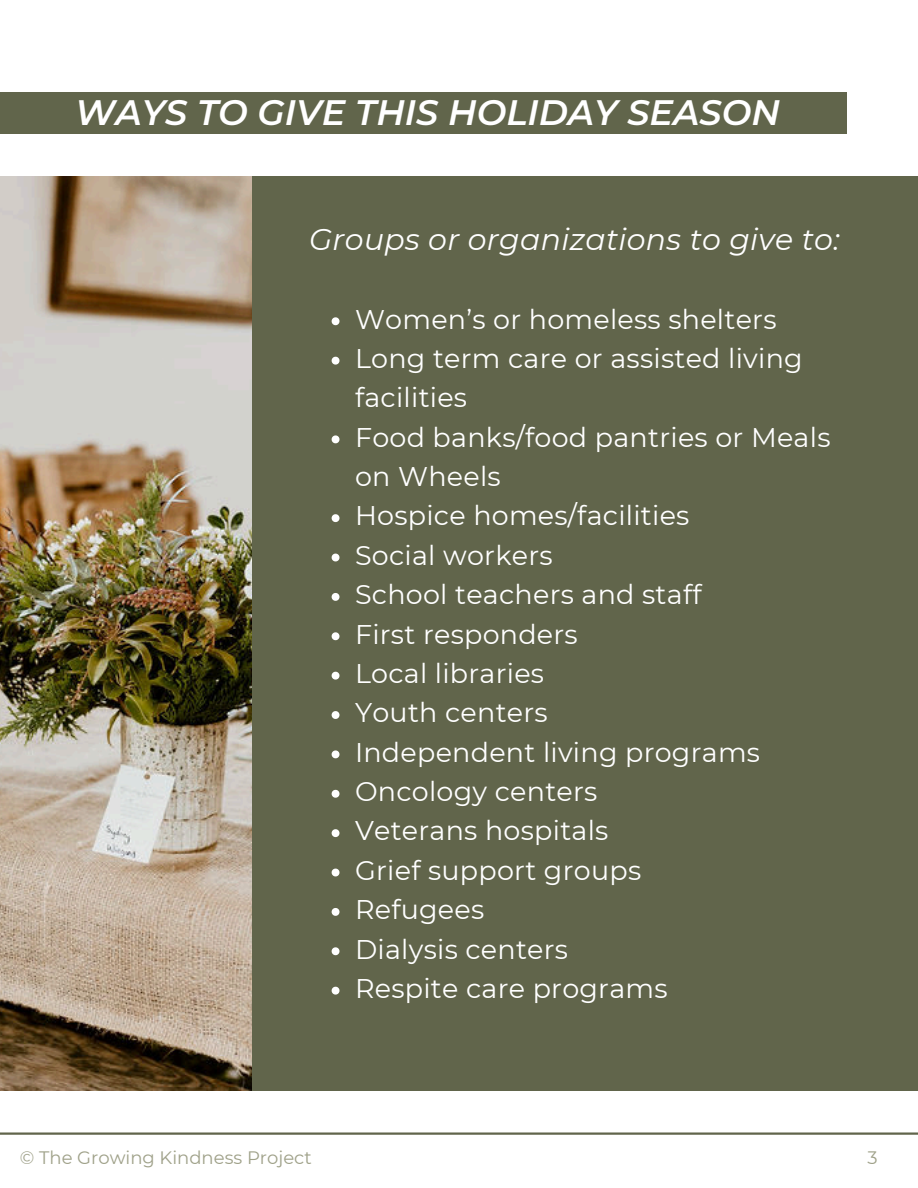
<style>
.page{position:relative;width:918px;height:1188px;background:#fff}
.page>*{position:absolute;margin:0;border:0;box-sizing:border-box;transform-origin:0 0}
.t1{font:italic 600 35.25px "Montserrat";color:#fff}
.t2{font:italic 30px "Montserrat";letter-spacing:.01em;color:#fff}
.t3{font:27px/39.3px "Montserrat";letter-spacing:.01em;color:#fff}
.t4{font:18px "Montserrat";color:#9fa189}
</style>
<div class="page">
<img style="left:0;top:176px;width:253px;height:915px">
<div style="left:253px;top:176px;width:665px;height:915px;background:#61654b"></div>
<svg style="left:332px;top:317px;width:8px;height:8px"></svg>
<svg style="left:332px;top:357px;width:8px;height:8px"></svg>
<svg style="left:332px;top:435px;width:8px;height:8px"></svg>
<svg style="left:332px;top:514px;width:8px;height:8px"></svg>
<svg style="left:332px;top:554px;width:8px;height:7px"></svg>
<svg style="left:332px;top:593px;width:8px;height:8px"></svg>
<svg style="left:332px;top:632px;width:8px;height:8px"></svg>
<svg style="left:332px;top:672px;width:8px;height:8px"></svg>
<svg style="left:332px;top:711px;width:8px;height:8px"></svg>
<svg style="left:332px;top:750px;width:8px;height:8px"></svg>
<svg style="left:332px;top:790px;width:8px;height:8px"></svg>
<svg style="left:332px;top:829px;width:8px;height:8px"></svg>
<svg style="left:332px;top:869px;width:8px;height:7px"></svg>
<svg style="left:332px;top:908px;width:8px;height:8px"></svg>
<svg style="left:332px;top:947px;width:8px;height:8px"></svg>
<svg style="left:332px;top:987px;width:8px;height:8px"></svg>
<hr style="left:0;top:1132px;width:918px;height:3px;background:#61654b">
<div style="left:0;top:92px;width:847px;height:41px;background:#61654b"></div>
<p class="t1" style="left:75px;top:91px;width:706px">WAYS TO GIVE THIS HOLIDAY SEASON</p>
<h1 class="t2" style="left:309px;top:221px;width:532px">Groups or organizations to give to:</h1>
<h2 class="t3" style="left:355px;top:299px;width:423px">Women’s or homeless shelters</h2>
<p class="t3" style="left:355px;top:339px;width:449px">Long term care or assisted living facilities</p>
<p class="t3" style="left:355px;top:417px;width:477px">Food banks/food pantries or Meals on Wheels</p>
<p class="t3" style="left:355px;top:496px;width:336px">Hospice homes/facilities</p>
<p class="t3" style="left:355px;top:536px;width:199px">Social workers</p>
<p class="t3" style="left:355px;top:575px;width:348px">School teachers and staff</p>
<p class="t3" style="left:355px;top:614px;width:224px">First responders</p>
<p class="t3" style="left:355px;top:654px;width:191px">Local libraries</p>
<p class="t3" style="left:355px;top:693px;width:194px">Youth centers</p>
<p class="t3" style="left:355px;top:732px;width:407px">Independent living programs</p>
<p class="t3" style="left:355px;top:772px;width:244px">Oncology centers</p>
<p class="t3" style="left:355px;top:811px;width:255px">Veterans hospitals</p>
<p class="t3" style="left:355px;top:851px;width:288px">Grief support groups</p>
<p class="t3" style="left:355px;top:890px;width:131px">Refugees</p>
<p class="t3" style="left:355px;top:929px;width:215px">Dialysis centers</p>
<p class="t3" style="left:355px;top:969px;width:314px">Respite care programs</p>
<p class="t4" style="left:20px;top:1147px;width:293px">© The Growing Kindness Project</p>
<p class="t4" style="left:868px;top:1147px;width:12px">3</p>
</div>
